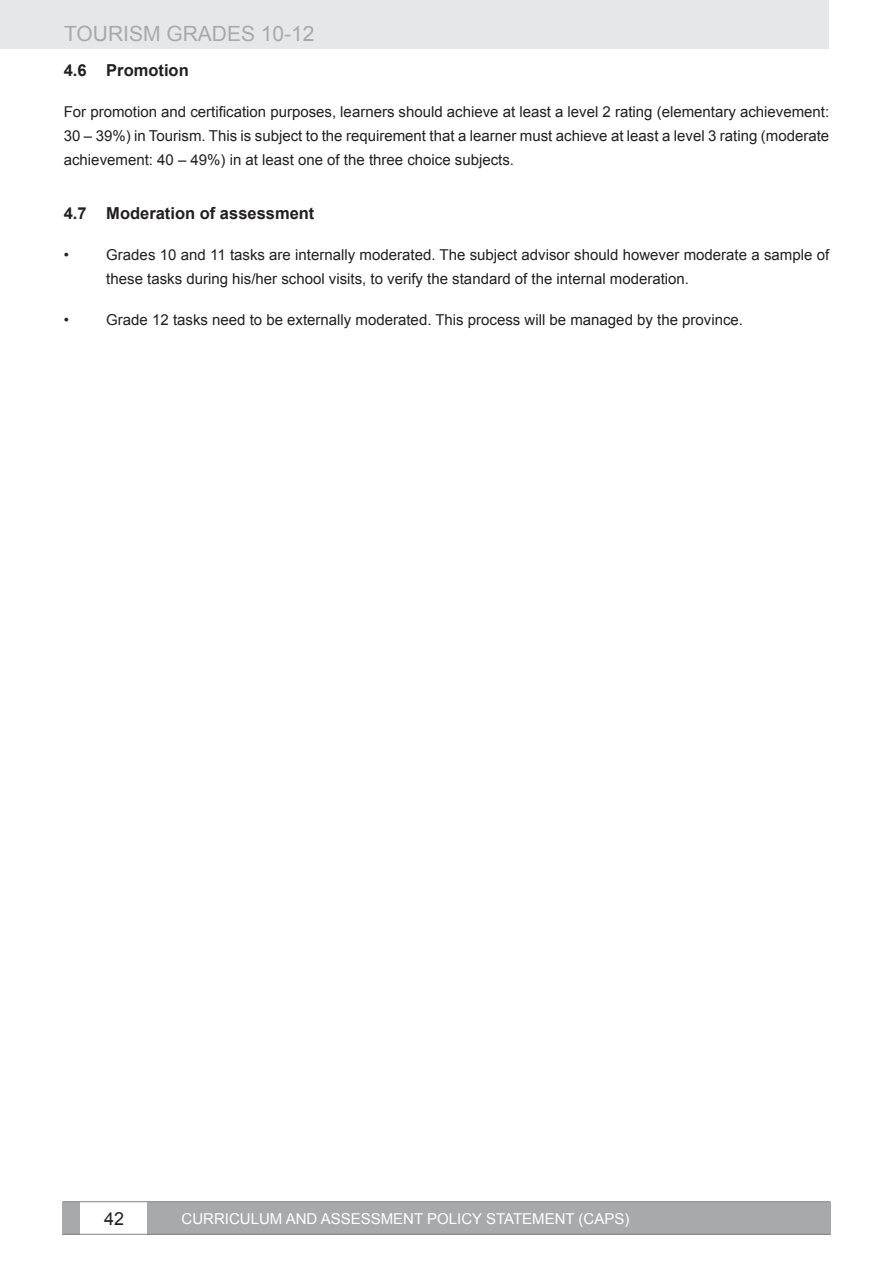
<style>
.page{position:relative;width:893px;height:1263px;background:#fff}
.page>*{position:absolute;margin:0;border:0;box-sizing:border-box;transform-origin:0 0}
.t1{font:21px "Arial";color:#a7a9ab}
.t2{font:18px "Arial";color:#221f1f}
.t3{font:700 16.5px "Arial";color:#221f1f}
.t4{font:15px/24px "Arial";color:#221f1f;text-align:justify}
.t5{font:15px "Arial";color:#fff}
</style>
<div class="page">
<div style="left:0;top:0;width:829px;height:49px;background:#e6e7e8"></div>
<div style="left:63px;top:1202px;width:17px;height:32px;background:#a7a9ab"></div>
<div style="left:147px;top:1202px;width:683px;height:32px;background:#a7a9ab"></div>
<hr style="left:63px;top:1234px;width:767px;height:1px;background:#808284">
<hr style="left:63px;top:1201px;width:767px;height:1px;background:#808284">
<h1 class="t1" style="left:64px;top:21px;width:252px">TOURISM GRADES 10-12</h1>
<p class="t3" style="left:64px;top:64px;width:127px">4.6 Promotion</p>
<p class="t4" style="left:64px;top:100px;width:767px">For promotion and certification purposes, learners should achieve at least a level 2 rating (elementary achievement:<br>30 – 39%) in Tourism. This is subject to the requirement that a learner must achieve at least a level 3 rating (moderate achievement: 40 – 49%) in at least one of the three choice subjects.</p>
<p class="t3" style="left:64px;top:207px;width:252px">4.7 moderation of assessment</p>
<p class="t4" style="left:64px;top:242px;width:7px">•</p>
<p class="t4" style="left:106px;top:244px;width:724px">Grades 10 and 11 tasks are internally moderated. The subject advisor should however moderate a sample of these tasks during his/her school visits, to verify the standard of the internal moderation.</p>
<p class="t4" style="left:64px;top:307px;width:7px">•</p>
<p class="t4" style="left:106px;top:309px;width:638px">Grade 12 tasks need to be externally moderated. This process will be managed by the province.</p>
<p class="t2" style="left:104px;top:1212px;width:22px">42</p>
<p class="t5" style="left:182px;top:1213px;width:449px">CURRICULUM AND ASSESSMENT POLICY STATEMENT (CAPS)</p>
</div>
